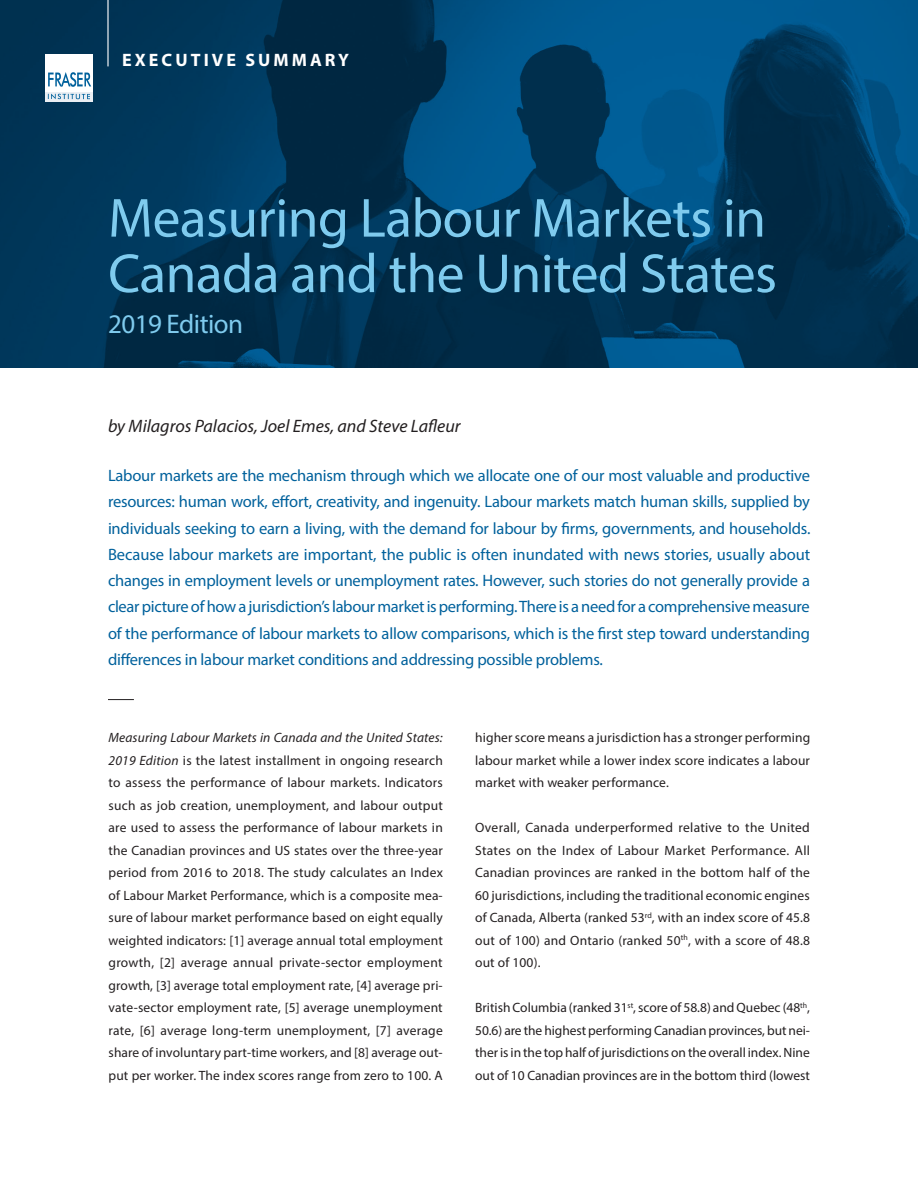
<style>
.page{position:relative;width:918px;height:1188px;background:#fff}
.page>*{position:absolute;margin:0;border:0;box-sizing:border-box;transform-origin:0 0}
.t1{font:55.5px/55.5px "Myriad Pro";letter-spacing:-.01em;color:#7fcbee}
.t2{font:27px "Myriad Pro";letter-spacing:-.02em;color:#7fcbee}
.t3{font:italic 18px "Myriad Pro";color:#231f20}
.t4{font:700 18px "Myriad Pro";letter-spacing:.17em;color:#fff}
.t5{font:16.5px/26.2px "Myriad Pro";letter-spacing:-.015em;color:#00619c;text-align:justify}
.t6{font:13.5px/22.5px "Myriad Pro";letter-spacing:.01em;color:#231f20;text-align:justify}
.s1{font-style:italic}
</style>
<div class="page">
<img style="left:0;top:0;width:918px;height:367px">
<svg style="left:45px;top:91px;width:48px;height:10px"></svg>
<div style="left:45px;top:54px;width:48px;height:37px;background:#fff"></div>
<svg style="left:48px;top:72px;width:43px;height:15px"></svg>
<svg style="left:48px;top:94px;width:42px;height:5px"></svg>
<svg style="left:108px;top:699px;width:26px;height:1px"></svg>
<hr style="left:107px;top:0;width:2px;height:66px;background:#fff">
<h3 class="t4" style="left:122px;top:49px;width:228px">EXECUTIVE SUMMARY</h3>
<h1 class="t1" style="left:108px;top:189px;width:670px">Measuring Labour Markets in<br>Canada and the United States</h1>
<h2 class="t2" style="left:108px;top:307px;width:136px">2019 Edition</h2>
<h3 class="t3" style="left:108px;top:415px;width:354px">by Milagros Palacios, Joel Emes, and Steve Lafleur</h3>
<p class="t5" style="left:108px;top:462px;width:704px">Labour markets are the mechanism through which we allocate one of our most valuable and productive resources: human work, effort, creativity, and ingenuity. Labour markets match human skills, supplied by individuals seeking to earn a living, with the demand for labour by firms, governments, and households.<br>Because labour markets are important, the public is often inundated with news stories, usually about changes in employment levels or unemployment rates. However, such stories do not generally provide a clear picture of how a jurisdiction’s labour market is performing. There is a need for a comprehensive measure of the performance of labour markets to allow comparisons, which is the first step toward understanding differences in labour market conditions and addressing possible problems.</p>
<p class="t6" style="left:109px;top:726px;width:336px"><span class="s1">Measuring Labour Markets in Canada and the United States:<br>2019 Edition</span> is the latest installment in ongoing research to assess the performance of labour markets. Indicators such as job creation, unemployment, and labour output are used to assess the performance of labour markets in the Canadian provinces and US states over the three-year period from 2016 to 2018. The study calculates an Index of Labour Market Performance, which is a composite mea&shy;sure of labour market performance based on eight equally weighted indicators: [1] average annual total employment growth, [2] average annual private-sector employment growth, [3] average total employment rate, [4] average pri&shy;vate-sector employment rate, [5] average unemployment rate, [6] average long-term unemployment, [7] average share of involuntary part-time workers, and [8] average out&shy;put per worker. The index scores range from zero to 100. A</p>
<p class="t6" style="left:475px;top:726px;width:337px">higher score means a jurisdiction has a stronger performing labour market while a lower index score indicates a labour market with weaker performance.</p>
<p class="t6" style="left:475px;top:816px;width:336px">Overall, Canada underperformed relative to the United States on the Index of Labour Market Performance. All Canadian provinces are ranked in the bottom half of the 60 jurisdictions, including the traditional economic engines of Canada, Alberta (ranked 53<sup>rd</sup>, with an index score of 45.8 out of 100) and Ontario (ranked 50<sup>th</sup>, with a score of 48.8 out of 100).</p>
<p class="t6" style="left:475px;top:996px;width:336px">British Columbia (ranked 31<sup>st</sup>, score of 58.8) and Quebec (48<sup>th</sup>, 50.6) are the highest performing Canadian provinces, but nei&shy;ther is in the top half of jurisdictions on the overall index. Nine out of 10 Canadian provinces are in the bottom third (lowest</p>
</div>
